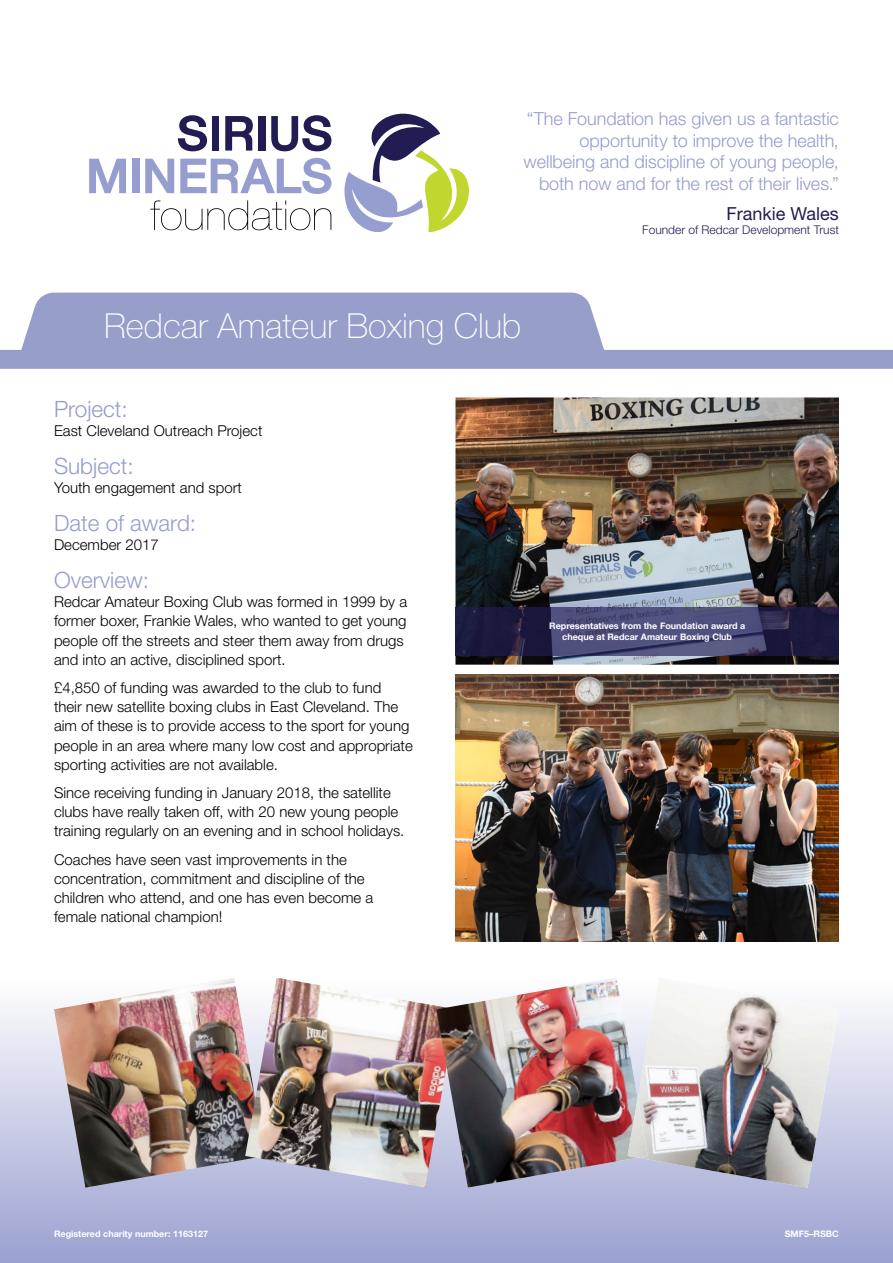
<style>
.page{position:relative;width:893px;height:1263px;background:#fff}
.page>*{position:absolute;margin:0;border:0;box-sizing:border-box;transform-origin:0 0}
.t1{font:100 34.5px "Helvetica Neue LT Std";color:#fff}
.t2{font:300 22.5px "Helvetica Neue LT Std";color:#959cce}
.t3{font:300 18px/21.6px "Helvetica Neue LT Std";letter-spacing:-.005em;color:#959cce;text-align:right}
.t4{font:18px "Helvetica Neue LT Std";color:#221d54}
.t5{font:300 15px/19px "Helvetica Neue LT Std";color:#000}
.t6{font:300 12px "Helvetica Neue LT Std";color:#221d54}
.t7{font:700 9px/10.8px "Helvetica Neue LT Std";color:#fff;text-align:center}
</style>
<div class="page">
<svg style="left:0;top:1007px;width:893px;height:256px;background:#b1b6db"></svg>
<svg style="left:344px;top:113px;width:125px;height:120px"></svg>
<svg style="left:150px;top:200px;width:181px;height:30px"></svg>
<svg style="left:178px;top:115px;width:29px;height:36px"></svg>
<div style="left:212px;top:116px;width:7px;height:35px;background:#211d53"></div>
<svg style="left:225px;top:116px;width:28px;height:35px"></svg>
<div style="left:258px;top:116px;width:7px;height:35px;background:#211d53"></div>
<svg style="left:271px;top:115px;width:60px;height:36px"></svg>
<svg style="left:89px;top:159px;width:37px;height:34px"></svg>
<div style="left:132px;top:159px;width:7px;height:34px;background:#969ecf"></div>
<svg style="left:145px;top:159px;width:29px;height:34px"></svg>
<svg style="left:180px;top:158px;width:151px;height:36px"></svg>
<svg style="left:0;top:293px;width:893px;height:76px;fill:#969ec9"></svg>
<img style="left:54px;top:978px;width:191px;height:209px">
<img style="left:245px;top:978px;width:191px;height:209px">
<img style="left:436px;top:978px;width:403px;height:209px">
<img style="left:628px;top:1098px;width:20px;height:60px">
<img style="left:455px;top:397px;width:384px;height:268px">
<img style="left:455px;top:674px;width:384px;height:267px">
<img style="left:455px;top:607px;width:384px;height:48px">
<p class="t3" style="left:524px;top:107px;width:317px">“The Foundation has given us a fantastic opportunity to improve the health, wellbeing and discipline of young people, both now and for the rest of their lives.”</p>
<p class="t4" style="left:727px;top:203px;width:114px">Frankie Wales</p>
<p class="t6" style="left:642px;top:223px;width:198px">Founder of Redcar Development Trust</p>
<h1 class="t1" style="left:104px;top:306px;width:418px">Redcar Amateur Boxing Club</h1>
<h2 class="t2" style="left:54px;top:395px;width:75px">Project:</h2>
<p class="t5" style="left:54px;top:420px;width:210px">East Cleveland Outreach Project</p>
<h2 class="t2" style="left:54px;top:452px;width:81px">Subject:</h2>
<p class="t5" style="left:54px;top:478px;width:189px">Youth engagement and sport</p>
<h2 class="t2" style="left:54px;top:509px;width:144px">Date of award:</h2>
<p class="t5" style="left:54px;top:535px;width:106px">December 2017</p>
<h2 class="t2" style="left:54px;top:566px;width:97px">Overview:</h2>
<p class="t5" style="left:54px;top:592px;width:355px">Redcar Amateur Boxing Club was formed in 1999 by a former boxer, Frankie Wales, who wanted to get young people off the streets and steer them away from drugs and into an active, disciplined sport.</p>
<p class="t5" style="left:54px;top:678px;width:360px">£4,850 of funding was awarded to the club to fund their new satellite boxing clubs in East Cleveland. The aim of these is to provide access to the sport for young people in an area where many low cost and appropriate sporting activities are not available.</p>
<p class="t5" style="left:54px;top:783px;width:352px">Since receiving funding in January 2018, the satellite clubs have really taken off, with 20 new young people training regularly on an evening and in school holidays.</p>
<p class="t5" style="left:54px;top:850px;width:321px">Coaches have seen vast improvements in the concentration, commitment and discipline of the children who attend, and one has even become a female national champion!</p>
<p class="t7" style="left:549px;top:620px;width:197px">Representatives from the Foundation award a cheque at Redcar Amateur Boxing Club</p>
<p class="t7" style="left:54px;top:1228px;width:156px">Registered charity number: 1163127</p>
<p class="t7" style="left:785px;top:1228px;width:56px">SMF5–RSBC</p>
</div>
